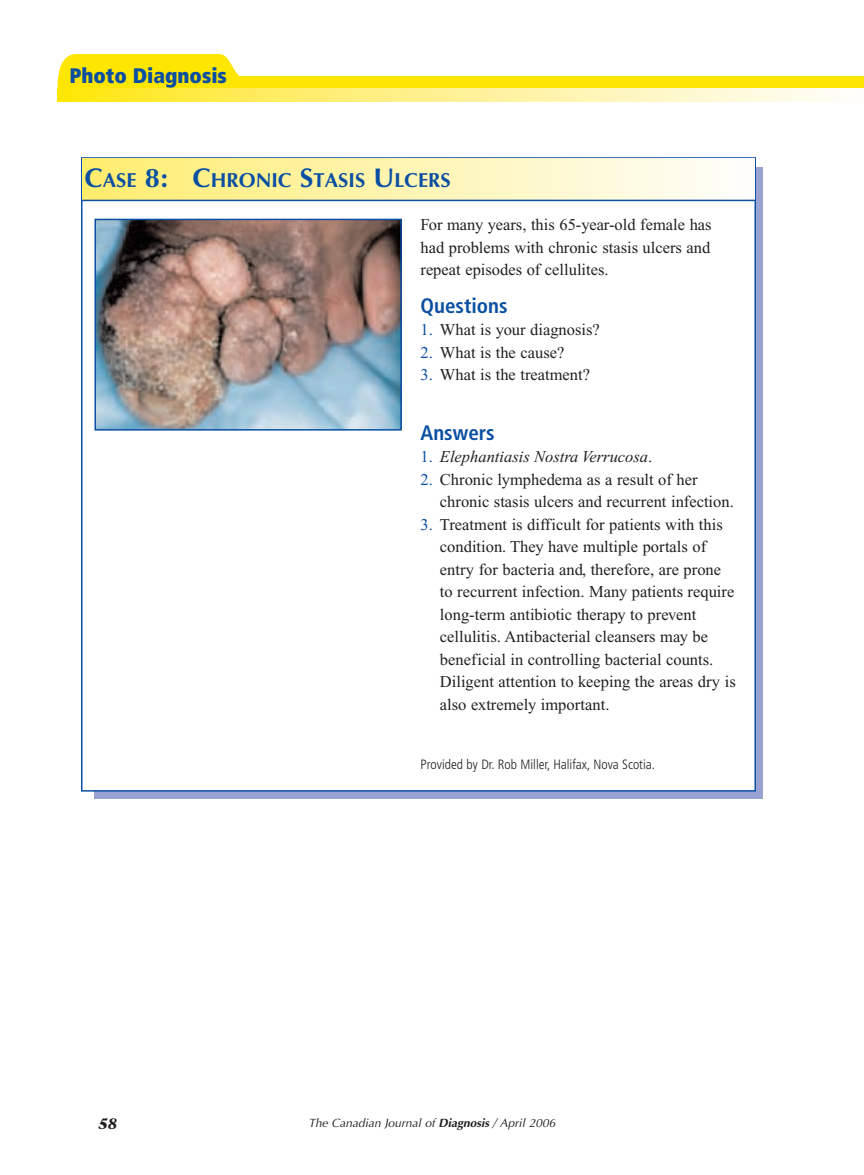
<style>
.page{position:relative;width:864px;height:1175px;background:#fff}
.page>*{position:absolute;margin:0;border:0;box-sizing:border-box;transform-origin:0 0}
.t1{font:700 condensed 21px "Frutiger";color:#0a4fa2}
.t2{font:900 condensed 21px "Frutiger";color:#0a4fa2}
.t3{font:700 20.25px "Optima";color:#0a4fa2}
.t4{font:16.5px/22.5px "Times New Roman";color:#231f20}
.t5{font:italic 16.5px "Times New Roman";color:#231f20}
.t6{font:italic 700 15px "Stone Serif";color:#231f20}
.t7{font:300 condensed 13.5px "Frutiger";color:#231f20}
.t8{font:italic 12px "Optima";color:#231f20}
.s1{font-size:27px}
.s2{color:#0a4fa2}
.s3{font-style:normal;color:#0a4fa2}
.s4{font-style:normal}
.s5{font-weight:700}
</style>
<div class="page">
<svg style="left:57px;top:54px;width:183px;height:35px;background:#ffe715"></svg>
<div style="left:59px;top:76px;width:805px;height:13px;background:#ffe601"></div>
<svg style="left:57px;top:89px;width:777px;height:12px;background:#fef18c"></svg>
<svg style="left:94px;top:167px;width:669px;height:631px;background:#919dce"></svg>
<div style="left:82px;top:158px;width:673px;height:633px;background:#fff"></div>
<img style="left:97px;top:222px;width:302px;height:205px">
<div style="left:94px;top:219px;width:308px;height:211px;border:2px solid #0a4fa2"></div>
<div style="left:83px;top:159px;width:671px;height:41px;background:linear-gradient(to right,#ffed6f,#fefefc)"></div>
<hr style="left:81px;top:200px;width:675px;height:1px;background:#0a4fa2">
<p class="t2" style="left:69px;top:68px;width:159px">Photo Diagnosis</p>
<p class="t3" style="left:85px;top:171px;width:368px"><span class="s1">C</span>ASE <span class="s1">8: C</span>HRONIC <span class="s1">S</span>TASIS <span class="s1">U</span>LCERS</p>
<p class="t4" style="left:421px;top:215px;width:293px;text-align:justify">For many years, this 65-year-old female has had problems with chronic stasis ulcers and repeat episodes of cellulites.</p>
<p class="t1" style="left:421px;top:297px;width:89px">Questions</p>
<p class="t4" style="left:421px;top:320px;width:181px"><span class="s2">1.</span> What is your diagnosis?</p>
<p class="t4" style="left:421px;top:342px;width:145px"><span class="s2">2.</span> What is the cause?</p>
<p class="t4" style="left:421px;top:365px;width:171px"><span class="s2">3.</span> What is the treatment?</p>
<p class="t1" style="left:421px;top:424px;width:76px">Answers</p>
<p class="t5" style="left:421px;top:451px;width:233px"><span class="s3">1.</span> Elephantiasis Nostra Verrucosa<span class="s4">.</span></p>
<p class="t4" style="left:440px;top:469px;width:295px;text-indent:-19px"><span class="s2">2.</span> Chronic lymphedema as a result of her chronic stasis ulcers and recurrent infection.</p>
<p class="t4" style="left:440px;top:514px;width:297px;text-indent:-19px"><span class="s2">3.</span> Treatment is difficult for patients with this condition. They have multiple portals of entry for bacteria and, therefore, are prone to recurrent infection. Many patients require long-term antibiotic therapy to prevent cellulitis. Antibacterial cleansers may be beneficial in controlling bacterial counts.<br>Diligent attention to keeping the areas dry is also extremely important.</p>
<p class="t7" style="left:421px;top:758px;width:236px">Provided by Dr. Rob Miller, Halifax, Nova Scotia.</p>
<p class="t6" style="left:98px;top:1118px;width:20px">58</p>
<p class="t8" style="left:309px;top:1118px;width:248px">The Canadian Journal of <span class="s5">Diagnosis</span> / April 2006</p>
</div>
